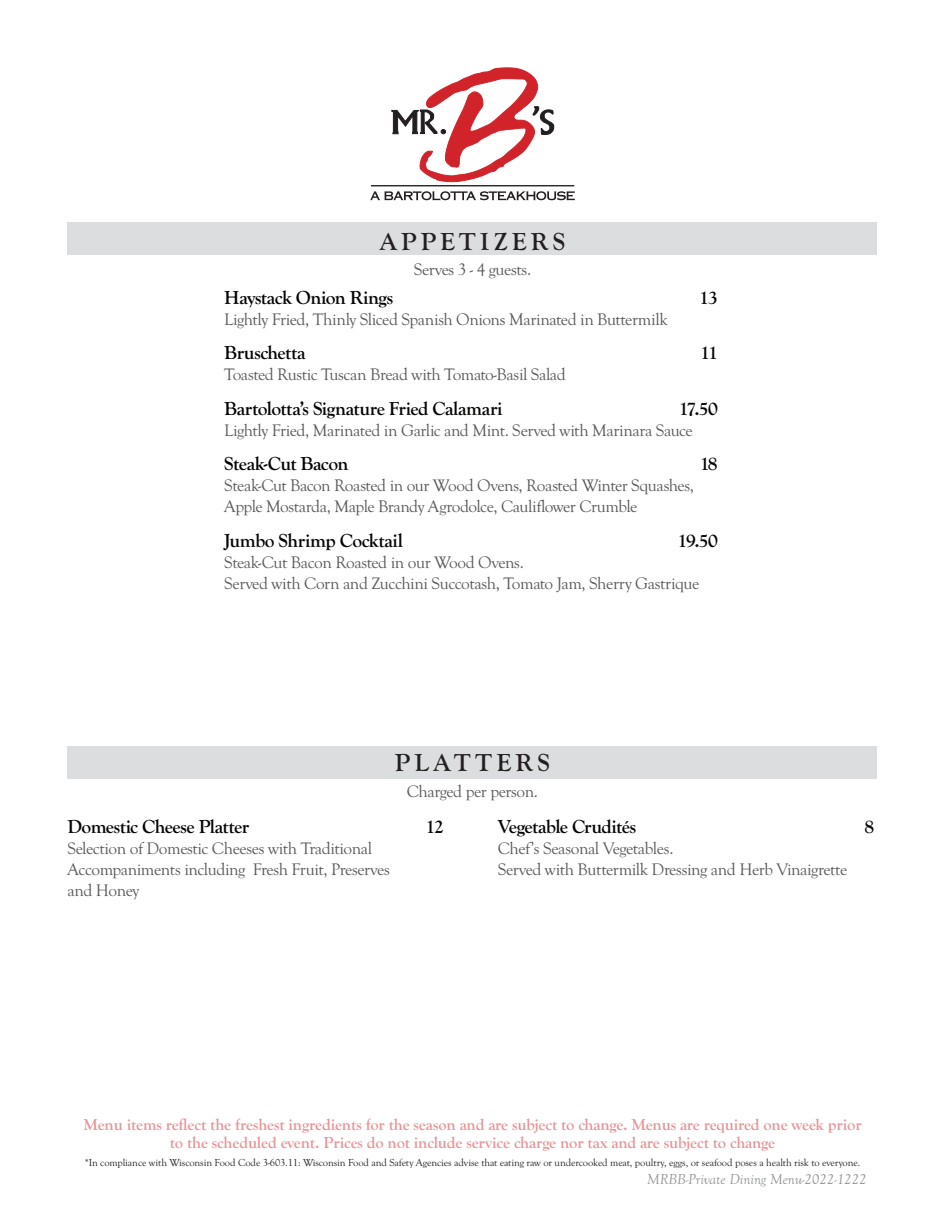
<style>
.page{position:relative;width:945px;height:1215px;background:#fff}
.page>*{position:absolute;margin:0;border:0;box-sizing:border-box;transform-origin:0 0}
.t1{font:700 25.5px "Goudy Old Sty";letter-spacing:.165em;color:#231f20}
.Food_Items_Layout{font:700 19.5px "Goudy Old Sty";letter-spacing:-.025em;color:#040503}
.Two_Column_Food_Item{font:700 19.5px "Goudy Old Sty";letter-spacing:-.03em;color:#040503}
.Food_Items_Layout-2{font:17.25px/21px "Goudy Old Sty";letter-spacing:-.025em;color:#57585a}
.Two_Column_Food_Item-2{font:17.25px/21px "Goudy Old Sty";letter-spacing:-.025em;color:#57585a}
.t2{font:700 16.5px/18px "Goudy Old Sty";letter-spacing:-.01em;color:#d3212a;text-align:center}
.t3{font:italic 15px "Goudy Old Sty";color:#939598}
.t4{font:10.5px "Goudy Old Sty";letter-spacing:-.01em;color:#231f20}
</style>
<div class="page">
<hr style="left:371px;top:185px;width:203px;height:1px;background:#231f20">
<svg style="left:391px;top:68px;width:163px;height:114px"></svg>
<svg style="left:370px;top:191px;width:205px;height:9px"></svg>
<div style="left:68px;top:222px;width:810px;height:33px;background:#dcdddf"></div>
<div style="left:68px;top:746px;width:810px;height:32px;background:#dcdddf"></div>
<p class="t1" style="left:380px;top:227px;width:187px">APPETIZERS</p>
<p class="Food_Items_Layout-2" style="left:414px;top:259px;width:119px">Serves 3 - 4 guests.</p>
<p class="Food_Items_Layout" style="left:224px;top:286px;width:171px">Haystack Onion Rings</p>
<p class="Food_Items_Layout" style="left:699px;top:286px;width:20px">13</p>
<p class="Food_Items_Layout-2" style="left:224px;top:309px;width:445px">Lightly Fried, Thinly Sliced Spanish Onions Marinated in Buttermilk</p>
<p class="Food_Items_Layout" style="left:224px;top:342px;width:83px">Bruschetta</p>
<p class="Food_Items_Layout" style="left:700px;top:342px;width:19px">11</p>
<p class="Food_Items_Layout-2" style="left:224px;top:365px;width:343px">Toasted Rustic Tuscan Bread with Tomato-Basil Salad</p>
<p class="Food_Items_Layout" style="left:224px;top:397px;width:280px">Bartolotta’s Signature Fried Calamari</p>
<p class="Food_Items_Layout" style="left:679px;top:397px;width:40px">17.50</p>
<p class="Food_Items_Layout-2" style="left:224px;top:420px;width:470px">Lightly Fried, Marinated in Garlic and Mint. Served with Marinara Sauce</p>
<p class="Food_Items_Layout" style="left:224px;top:453px;width:126px">Steak-Cut Bacon</p>
<p class="Food_Items_Layout" style="left:700px;top:453px;width:20px">18</p>
<p class="Food_Items_Layout-2" style="left:224px;top:476px;width:471px">Steak-Cut Bacon Roasted in our Wood Ovens, Roasted Winter Squashes,<br>Apple Mostarda, Maple Brandy Agrodolce, Cauliflower Crumble</p>
<p class="Food_Items_Layout" style="left:224px;top:529px;width:180px">Jumbo Shrimp Cocktail</p>
<p class="Food_Items_Layout" style="left:678px;top:529px;width:42px">19.50</p>
<p class="Food_Items_Layout-2" style="left:224px;top:552px;width:301px">Steak-Cut Bacon Roasted in our Wood Ovens.</p>
<p class="Food_Items_Layout-2" style="left:224px;top:573px;width:477px">Served with Corn and Zucchini Succotash, Tomato Jam, Sherry Gastrique</p>
<p class="t1" style="left:395px;top:748px;width:157px">PLATTERS</p>
<p class="Food_Items_Layout-2" style="left:407px;top:781px;width:133px">Charged per person.</p>
<p class="Two_Column_Food_Item" style="left:68px;top:815px;width:183px">Domestic Cheese Platter</p>
<p class="Two_Column_Food_Item" style="left:426px;top:815px;width:20px">12</p>
<p class="Two_Column_Food_Item-2" style="left:68px;top:838px;width:324px">Selection of Domestic Cheeses with Traditional<br>Accompaniments including Fresh Fruit, Preserves and Honey</p>
<p class="Two_Column_Food_Item" style="left:498px;top:815px;width:140px">Vegetable Crudités</p>
<p class="Two_Column_Food_Item" style="left:864px;top:815px;width:11px">8</p>
<p class="Two_Column_Food_Item-2" style="left:498px;top:838px;width:177px">Chef’s Seasonal Vegetables.</p>
<p class="Two_Column_Food_Item-2" style="left:498px;top:859px;width:351px">Served with Buttermilk Dressing and Herb Vinaigrette</p>
<p class="t2" style="left:83px;top:1116px;width:780px">Menu items reflect the freshest ingredients for the season and are subject to change. Menus are required one week prior to the scheduled event. Prices do not include service charge nor tax and are subject to change</p>
<p class="t4" style="left:85px;top:1156px;width:777px">*In compliance with Wisconsin Food Code 3-603.11: Wisconsin Food and Safety Agencies advise that eating raw or undercooked meat, poultry, eggs, or seafood poses a health risk to everyone.</p>
<p class="t3" style="left:647px;top:1171px;width:221px">MRBB-Private Dining Menu-2022-1222</p>
</div>
